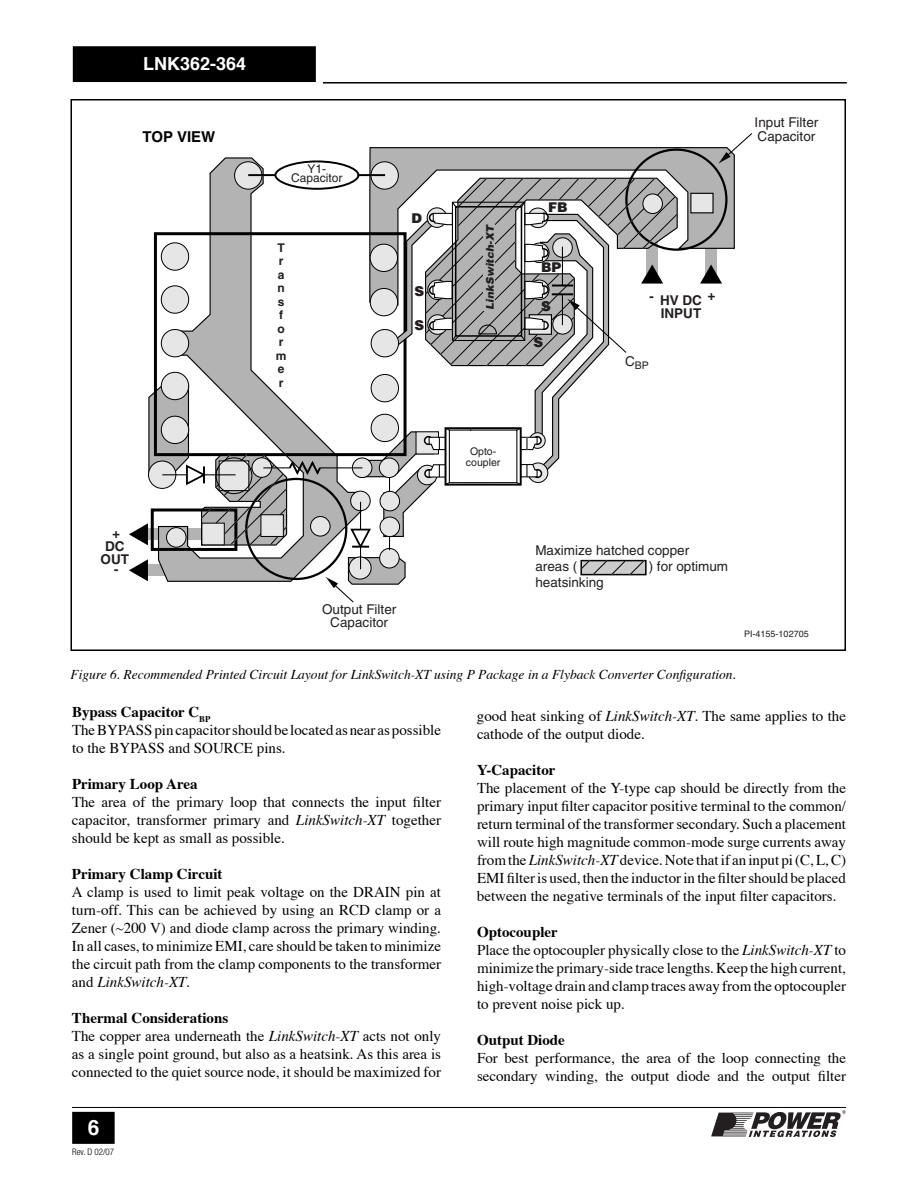
<style>
.page{position:relative;width:918px;height:1188px;background:#fff}
.page>*{position:absolute;margin:0;border:0;box-sizing:border-box;transform-origin:0 0}
.t1{font:700 21px "Helvetica";color:#fff}
.t2{font:700 18px "Helvetica";color:#fff}
.t3{font:15px/18px "Times";color:#000}
.t4{font:700 15px "Times";color:#000}
.t5{font:700 15px "Helvetica";color:#000}
.t6{font:700 15px "Helvetica";color:#fff}
.t7{font:italic 13.5px "Times";color:#000}
.t8{font:13.5px/13.5px "Helvetica";color:#231f20}
.t9{font:700 13.5px/13.5px "Helvetica";color:#231f20;text-align:center}
.t10{font:900 13.5px "Helvetica";color:#231f20}
.t11{font:12px/9px "Helvetica";color:#231f20;text-align:center}
.t12{font:700 12px/13.5px "Helvetica";color:#231f20}
.t13{font:10.5px/10.5px "Helvetica";color:#231f20;text-align:center}
.t14{font:italic 900 10.5px "Helvetica";color:#231f20}
.t15{font:9px "Helvetica";color:#231f20}
.t16{font:300 condensed 9px "Helvetica Neue";color:#000}
.s1{font-weight:700}
.s2{font-style:italic}
</style>
<div class="page">
<div style="left:74px;top:47px;width:241px;height:34px;background:#000"></div>
<div style="left:73px;top:46px;width:243px;height:36px;border:2px solid #000"></div>
<hr style="left:72px;top:1107px;width:774px;height:1px;background:#000">
<div style="left:73px;top:1113px;width:41px;height:30px;background:#000"></div>
<div style="left:72px;top:1112px;width:43px;height:32px;border:2px solid #000"></div>
<svg style="left:711px;top:1110px;width:135px;height:27px"></svg>
<hr style="left:323px;top:82px;width:524px;height:2px;background:#000">
<svg style="left:209px;top:157px;width:160px;height:20px"></svg>
<svg style="left:369px;top:147px;width:366px;height:118px"></svg>
<div style="left:691px;top:193px;width:22px;height:20px;background:#e6e6e6"></div>
<svg style="left:700px;top:265px;width:22px;height:19px"></svg>
<svg style="left:718px;top:133px;width:35px;height:31px"></svg>
<div style="left:235px;top:162px;width:27px;height:27px;background:#e6e6e6;border-radius:50%"></div>
<div style="left:234px;top:161px;width:28px;height:29px;border:1px solid #000;border-radius:50%"></div>
<div style="left:371px;top:162px;width:27px;height:27px;background:#e6e6e6;border-radius:50%"></div>
<div style="left:371px;top:161px;width:28px;height:29px;border:1px solid #000;border-radius:50%"></div>
<div style="left:275px;top:161px;width:83px;height:28px;background:#fff;border-radius:50%"></div>
<div style="left:274px;top:160px;width:85px;height:30px;border:2px solid #000;border-radius:50%"></div>
<hr style="left:357px;top:174px;width:28px;height:2px;background:#000">
<hr style="left:248px;top:174px;width:28px;height:2px;background:#000">
<svg style="left:129px;top:177px;width:550px;height:426px"></svg>
<p class="t2" style="left:143px;top:56px;width:105px">LNK362-364</p>
<p class="t5" style="left:143px;top:131px;width:74px">TOP VIEW</p>
<p class="t11" style="left:291px;top:166px;width:53px">Y1-<br>Capacitor</p>
<p class="t12" style="left:276px;top:242px;width:12px">T r a n s f o r m e r</p>
<p class="t10" style="left:411px;top:213px;width:12px">D</p>
<p class="t10" style="left:414px;top:286px;width:11px">S</p>
<p class="t10" style="left:414px;top:321px;width:11px">S</p>
<p class="t14" style="left:486px;top:310px;width:86px;rotate:-90deg">LinkSwitch-XT</p>
<p class="t10" style="left:548px;top:203px;width:21px">FB</p>
<p class="t10" style="left:541px;top:262px;width:22px">BP</p>
<p class="t10" style="left:541px;top:301px;width:11px">S</p>
<p class="t10" style="left:534px;top:337px;width:11px">S</p>
<p class="t13" style="left:466px;top:447px;width:36px">Opto&shy;coupler</p>
<p class="t8" style="left:755px;top:117px;width:65px">Input Filter<br>Capacitor</p>
<p class="t9" style="left:660px;top:295px;width:43px">HV DC</p>
<p class="t9" style="left:661px;top:308px;width:42px">INPUT</p>
<p class="t13" style="left:625px;top:361px;width:25px"><sup>C</sup>BP</p>
<p class="t9" style="left:100px;top:540px;width:30px">DC<br>OUT</p>
<p class="t8" style="left:322px;top:604px;width:76px;text-align:center">Output Filter<br>Capacitor</p>
<p class="t8" style="left:535px;top:543px;width:155px;line-height:16.2px">Maximize hatched copper areas (</p>
<p class="t8" style="left:649px;top:561px;width:81px">) for optimum</p>
<p class="t8" style="left:535px;top:577px;width:70px">heatsinking</p>
<p class="t15" style="left:744px;top:630px;width:66px">PI-4155-102705</p>
<p class="t7" style="left:70px;top:669px;width:667px">Figure 6. Recommended Printed Circuit Layout for LinkSwitch-XT using P Package in a Flyback Converter Configuration.</p>
<p class="t3" style="left:72px;top:704px;width:371px"><span class="s1">Bypass Capacitor C</span><sub>BP<br></sub>The BYPASS pin capacitor should be located as near as possible to the BYPASS and SOURCE pins.</p>
<p class="t4" style="left:72px;top:778px;width:127px">Primary Loop Area</p>
<p class="t3" style="left:72px;top:794px;width:371px;text-align:justify">The area of the primary loop that connects the input filter capacitor, transformer primary and <span class="s2">LinkSwitch-XT</span> together should be kept as small as possible.</p>
<p class="t4" style="left:72px;top:868px;width:152px">Primary Clamp Circuit</p>
<p class="t3" style="left:72px;top:884px;width:371px;text-align:justify">A clamp is used to limit peak voltage on the DRAIN pin at turn-off. This can be achieved by using an RCD clamp or a Zener (~200 V) and diode clamp across the primary winding.<br>In all cases, to minimize EMI, care should be taken to minimize the circuit path from the clamp components to the transformer and <span class="s2">LinkSwitch-XT</span>.</p>
<p class="t3" style="left:72px;top:1010px;width:371px"><span class="s1">Thermal Considerations<br></span>The copper area underneath the <span class="s2">LinkSwitch-XT</span> acts not only as a single point ground, but also as a heatsink. As this area is connected to the quiet source node, it should be maximized for</p>
<h1 class="t1" style="left:85px;top:1116px;width:13px">6</h1>
<p class="t6" style="left:81px;top:1117px;width:23px">2-6</p>
<p class="t16" style="left:72px;top:1148px;width:43px">Rev. D 02/07</p>
<h1 class="t1" style="left:88px;top:1119px;width:13px">6</h1>
<p class="t3" style="left:477px;top:708px;width:371px">good heat sinking of <span class="s2">LinkSwitch-XT</span>. The same applies to the cathode of the output diode.</p>
<p class="t4" style="left:477px;top:764px;width:80px">Y-Capacitor</p>
<p class="t3" style="left:477px;top:780px;width:371px;text-align:justify">The placement of the Y-type cap should be directly from the primary input filter capacitor positive terminal to the common/ return terminal of the transformer secondary. Such a placement will route high magnitude common-mode surge currents away from the <span class="s2">LinkSwitch-XT</span> device. Note that if an input pi (C, L, C)<br>EMI filter is used, then the inductor in the filter should be placed between the negative terminals of the input filter capacitors.</p>
<p class="t3" style="left:477px;top:924px;width:371px"><span class="s1">Optocoupler<br></span>Place the optocoupler physically close to the <span class="s2">LinkSwitch-XT</span> to minimize the primary-side trace lengths. Keep the high current, high-voltage drain and clamp traces away from the optocoupler to prevent noise pick up.</p>
<p class="t4" style="left:477px;top:1034px;width:89px">Output Diode</p>
<p class="t3" style="left:477px;top:1050px;width:371px">For best performance, the area of the loop connecting the secondary winding, the output diode and the output filter</p>
</div>
